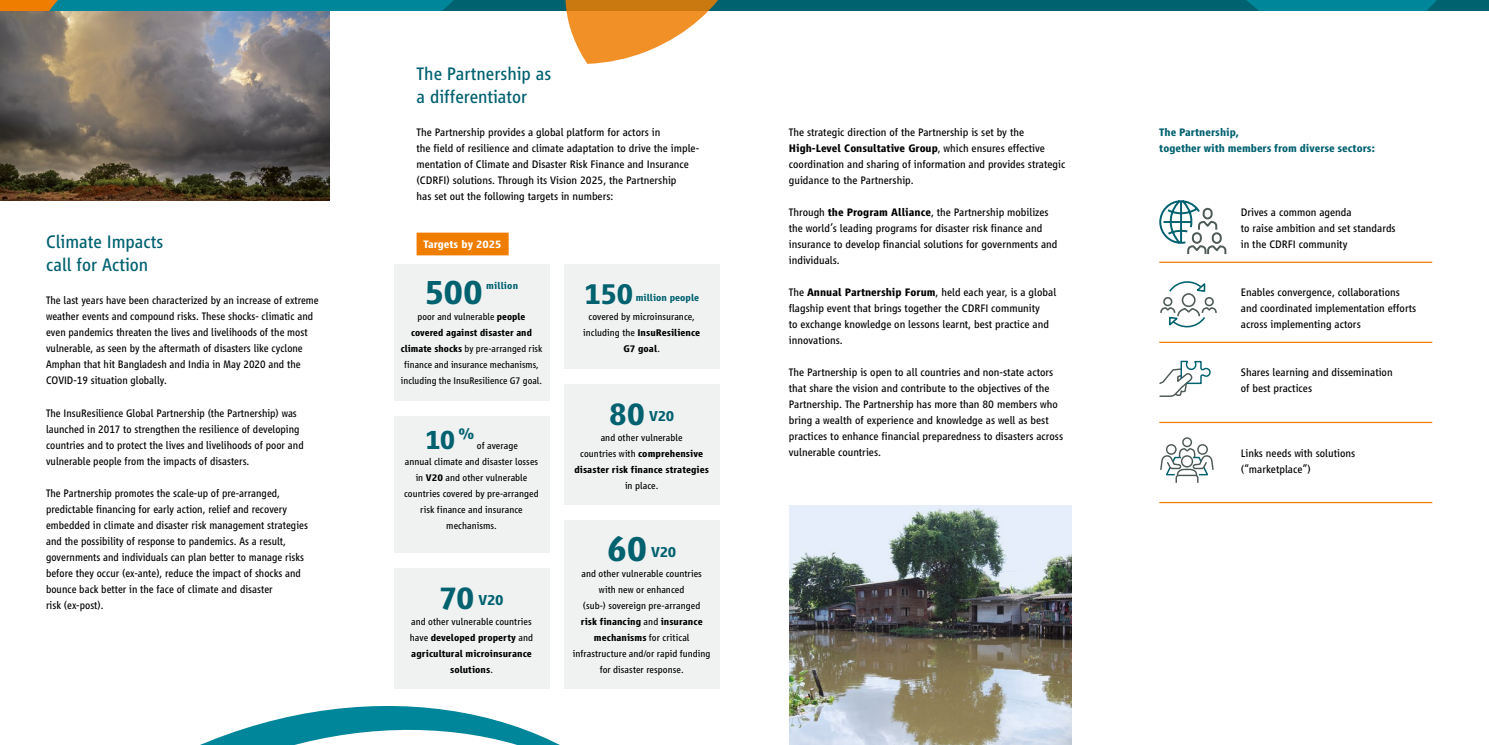
<style>
.page{position:relative;width:1489px;height:745px;background:#fff}
.page>*{position:absolute;margin:0;border:0;box-sizing:border-box;transform-origin:0 0}
.t1{font:700 36.25px "Vialog LT Pro";color:#00616f}
.t2{font:700 35px "Vialog LT Pro";color:#00616f}
.t3{font:700 30px "Vialog LT Pro";color:#00616f}
.t4{font:700 27.5px "Vialog LT Pro";color:#00616f}
.t5{font:18.75px/22.5px "Vialog LT Pro";color:#00616f}
.t6{font:700 15px "Vialog LT Pro";letter-spacing:-.01em;color:#00616f}
.t7{font:11.25px/16px "Vialog LT Pro";color:#000}
.t8{font:11.25px/16px "Vialog LT Pro";color:#000;scale:.96 1}
.t9{font:700 11.25px/16px "Vialog LT Pro";color:#00616f}
.t10{font:700 11.25px "Vialog LT Pro";color:#fff}
.t11{font:10px/16px "Vialog LT Pro";color:#000;text-align:center}
.t12{font:700 10px/16px "Vialog LT Pro";letter-spacing:.005em;color:#000;text-align:center}
.t13{font:700 10px "Vialog LT Pro";letter-spacing:.005em;color:#00616f}
.s1{font-weight:700}
.s2{font-size:32.5px}
.s3{font-weight:400}
</style>
<div class="page">
<div style="left:563px;top:520px;width:156px;height:168px;background:#f0f2f2"></div>
<div style="left:393px;top:264px;width:156px;height:136px;background:#f0f2f2"></div>
<div style="left:393px;top:416px;width:156px;height:136px;background:#f0f2f2"></div>
<div style="left:393px;top:568px;width:156px;height:120px;background:#f0f2f2"></div>
<div style="left:563px;top:264px;width:156px;height:104px;background:#f0f2f2"></div>
<div style="left:563px;top:384px;width:156px;height:120px;background:#f0f2f2"></div>
<img style="left:0;top:11px;width:330px;height:189px">
<div style="left:416px;top:232px;width:92px;height:23px;background:#ef7d00"></div>
<hr style="left:1159px;top:261px;width:272px;height:2px;background:#ef7d00">
<hr style="left:1159px;top:341px;width:272px;height:2px;background:#ef7d00">
<hr style="left:1159px;top:421px;width:272px;height:2px;background:#ef7d00">
<hr style="left:1159px;top:501px;width:272px;height:2px;background:#ef7d00">
<svg style="left:1159px;top:360px;width:52px;height:37px"></svg>
<svg style="left:1159px;top:200px;width:68px;height:55px"></svg>
<div style="left:1191px;top:232px;width:10px;height:12px;border:2px solid #4e5a57;border-radius:4px"></div>
<svg style="left:1160px;top:281px;width:57px;height:47px"></svg>
<div style="left:1182px;top:437px;width:9px;height:10px;border:1px solid #4e5a57;border-radius:50%"></div>
<svg style="left:1160px;top:443px;width:54px;height:40px"></svg>
<img style="left:789px;top:505px;width:282px;height:239px">
<svg style="left:202px;top:706px;width:356px;height:38px"></svg>
<div style="left:21px;top:0;width:1425px;height:11px;background:#00616f"></div>
<svg style="left:565px;top:0;width:153px;height:64px"></svg>
<svg style="left:1246px;top:0;width:242px;height:11px;background:#007c8e"></svg>
<svg style="left:0;top:0;width:454px;height:11px;background:#1c8487"></svg>
<h3 class="t5" style="left:46px;top:231px;width:119px">Climate Impacts call for Action</h3>
<p class="t8" style="left:46px;top:292px;width:285px">The last years have been characterized by an increase of extreme weather events and compound risks. These shocks- climatic and even pandemics threaten the lives and livelihoods of the most vulnerable, as seen by the aftermath of disasters like cyclone Amphan that hit Bangladesh and India in May 2020 and the COVID-19 situation globally.</p>
<p class="t8" style="left:46px;top:404px;width:270px">The InsuResilience Global Partnership (the Partnership) was launched in 2017 to strengthen the resilience of developing countries and to protect the lives and livelihoods of poor and vulnerable people from the impacts of disasters.</p>
<p class="t8" style="left:46px;top:484px;width:274px">The Partnership promotes the scale-up of pre-arranged, predictable financing for early action, relief and recovery embedded in climate and disaster risk management strategies and the possibility of response to pandemics. As a result, governments and individuals can plan better to manage risks before they occur (ex-ante), reduce the impact of shocks and bounce back better in the face of climate and disaster<br>risk (ex-post).</p>
<h3 class="t5" style="left:416px;top:63px;width:136px">The Partnership as a differentiator</h3>
<p class="t7" style="left:416px;top:124px;width:284px">The Partnership provides a global platform for actors in<br>the field of resilience and climate adaptation to drive the imple&shy;mentation of Climate and Disaster Risk Finance and Insurance (CDRFI) solutions. Through its Vision 2025, the Partnership<br>has set out the following targets in numbers:</p>
<p class="t7" style="left:788px;top:124px;width:278px">The strategic direction of the Partnership is set by the <span class="s1">High-Level Consultative Group</span>, which ensures effective coordination and sharing of information and provides strategic guidance to the Partnership.</p>
<p class="t7" style="left:788px;top:204px;width:270px">Through <span class="s1">the Program Alliance</span>, the Partnership mobilizes the world’s leading programs for disaster risk finance and insurance to develop financial solutions for governments and individuals.</p>
<p class="t7" style="left:788px;top:284px;width:269px">The <span class="s1">Annual Partnership Forum</span>, held each year, is a global flagship event that brings together the CDRFI community<br>to exchange knowledge on lessons learnt, best practice and innovations.</p>
<p class="t7" style="left:788px;top:364px;width:276px">The Partnership is open to all countries and non-state actors that share the vision and contribute to the objectives of the Partnership. The Partnership has more than 80 members who bring a wealth of experience and knowledge as well as best practices to enhance financial preparedness to disasters across vulnerable countries.</p>
<p class="t10" style="left:423px;top:238px;width:79px">Targets by 2025</p>
<h2 class="t2" style="left:425px;top:273px;width:60px">500</h2>
<p class="t13" style="left:486px;top:280px;width:34px">million</p>
<p class="t11" style="left:400px;top:309px;width:143px">poor and vulnerable <span class="s1">people covered against disaster and climate shocks</span> by pre-arranged risk finance and insurance mechanisms, including the InsuResilience G7 goal.</p>
<h3 class="t3" style="left:584px;top:277px;width:51px">150</h3>
<p class="t13" style="left:635px;top:291px;width:65px">million people</p>
<p class="t11" style="left:583px;top:309px;width:118px">covered by microinsurance, including the <span class="s1">InsuResilience<br>G7 goal</span>.</p>
<h3 class="t6" style="left:609px;top:407px;width:67px"><span class="s2">80</span> V20</h3>
<p class="t12" style="left:574px;top:429px;width:136px"><span class="s3">and other vulnerable<br>countries with</span> comprehensive disaster risk finance strategies</p>
<p class="t11" style="left:625px;top:477px;width:35px">in place.</p>
<h3 class="t4" style="left:425px;top:424px;width:51px">10<sup>%</sup></h3>
<p class="t11" style="left:477px;top:437px;width:43px">of average</p>
<p class="t11" style="left:405px;top:453px;width:135px">annual climate and disaster losses</p>
<p class="t11" style="left:415px;top:469px;width:113px">in <span class="s1">V20</span> and other vulnerable</p>
<p class="t11" style="left:404px;top:485px;width:136px">countries covered by pre-arranged</p>
<p class="t11" style="left:420px;top:501px;width:104px">risk finance and insurance</p>
<p class="t11" style="left:446px;top:517px;width:52px">mechanisms.</p>
<h3 class="t6" style="left:439px;top:591px;width:66px"><span class="s2">70</span> V20</h3>
<p class="t12" style="left:410px;top:613px;width:125px"><span class="s3">and other vulnerable countries have</span> developed property <span class="s3">and </span>agricultural microinsurance solutions<span class="s3">.</span></p>
<h1 class="t1" style="left:607px;top:528px;width:42px">60</h1>
<h3 class="t6" style="left:651px;top:543px;width:27px">V20</h3>
<p class="t11" style="left:573px;top:565px;width:139px">and other vulnerable countries with new or enhanced<br>(sub-) sovereign pre-arranged<br><span class="s1">risk financing</span> and <span class="s1">insurance mechanisms</span> for critical infrastructure and/or rapid funding for disaster response.</p>
<p class="t9" style="left:1159px;top:124px;width:217px">The Partnership,<br>together with members from diverse sectors:</p>
<p class="t7" style="left:1240px;top:204px;width:156px">Drives a common agenda<br>to raise ambition and set standards in the CDRFI community</p>
<p class="t7" style="left:1240px;top:284px;width:177px">Enables convergence, collaborations and coordinated implementation efforts across implementing actors</p>
<p class="t7" style="left:1240px;top:364px;width:153px">Shares learning and dissemination of best practices</p>
<p class="t7" style="left:1240px;top:444px;width:116px">Links needs with solutions (“marketplace”)</p>
</div>
